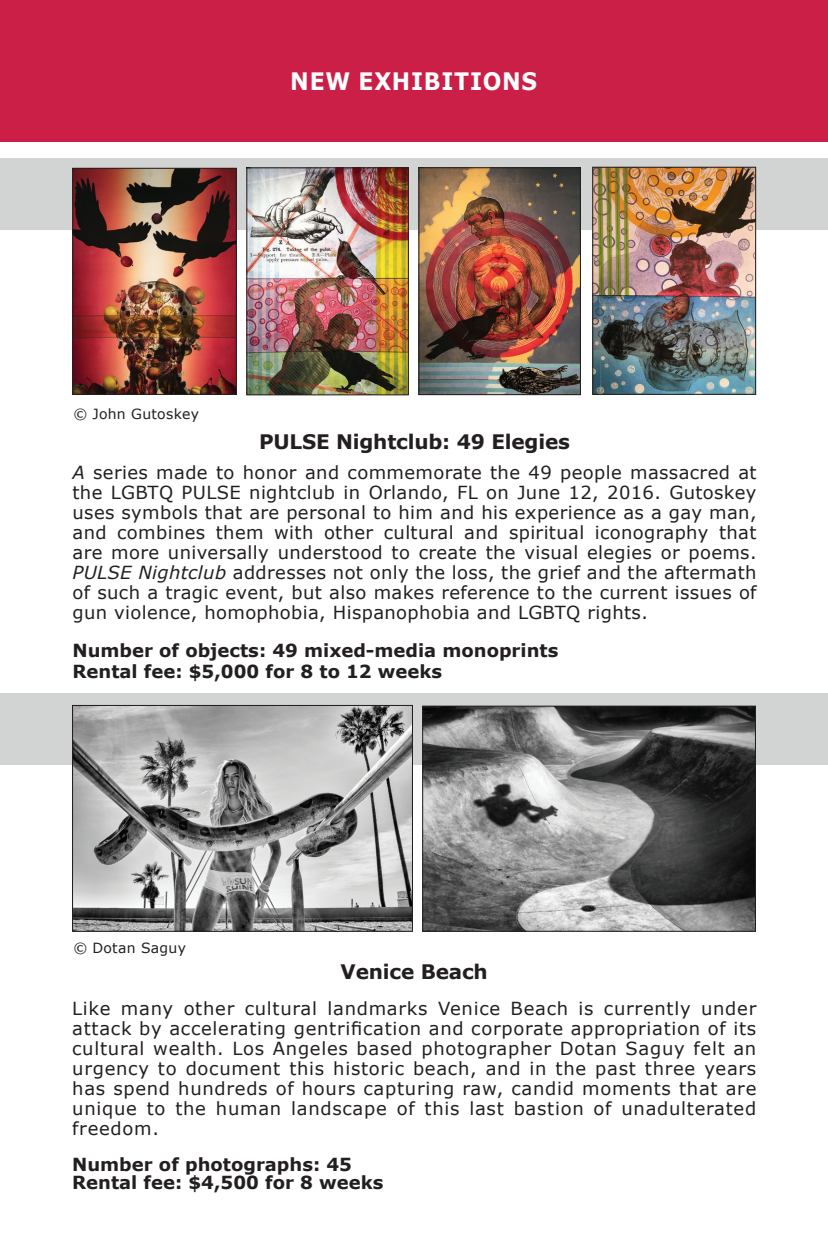
<style>
.page{position:relative;width:828px;height:1260px;background:#fff}
.page>*{position:absolute;margin:0;border:0;box-sizing:border-box;transform-origin:0 0}
.t1{font:700 24px "Verdana";letter-spacing:.035em;color:#fff;scale:.92 1}
.t2{font:700 20px "Verdana";letter-spacing:-.01em;color:#231f20}
.t3{font:18px/20px "Verdana";letter-spacing:.02em;color:#231f20;text-align:justify}
.t4{font:700 18px/18px "Verdana";color:#231f20}
.t5{font:14px "Verdana";letter-spacing:.02em;color:#231f20}
.s1{font-style:italic}
</style>
<div class="page">
<div style="left:0;top:693px;width:828px;height:72px;background:#d2d3d3"></div>
<div style="left:0;top:158px;width:828px;height:72px;background:#d2d3d3"></div>
<div style="left:0;top:0;width:828px;height:142px;background:#cb1f47"></div>
<img style="left:74px;top:707px;width:337px;height:223px">
<div style="left:72px;top:705px;width:341px;height:227px;border:1px solid #231f20"></div>
<img style="left:424px;top:708px;width:330px;height:222px">
<div style="left:422px;top:706px;width:334px;height:226px;border:1px solid #231f20"></div>
<img style="left:74px;top:170px;width:161px;height:223px">
<div style="left:72px;top:168px;width:165px;height:227px;border:1px solid #231f20"></div>
<img style="left:248px;top:169px;width:159px;height:224px">
<div style="left:246px;top:167px;width:163px;height:228px;border:1px solid #231f20"></div>
<img style="left:594px;top:169px;width:160px;height:224px">
<div style="left:592px;top:167px;width:164px;height:228px;border:1px solid #231f20"></div>
<img style="left:420px;top:169px;width:159px;height:224px">
<div style="left:418px;top:167px;width:163px;height:228px;border:1px solid #231f20"></div>
<h1 class="t1" style="left:290px;top:64px;width:270px">NEW EXHIBITIONS</h1>
<p class="t5" style="left:73px;top:404px;width:127px">© John Gutoskey</p>
<p class="t2" style="left:259px;top:428px;width:312px">PULSE Nightclub: 49 Elegies</p>
<p class="t3" style="left:73px;top:462px;width:686px"><span class="s1">A</span> series made to honor and commemorate the 49 people massacred at the LGBTQ PULSE nightclub in Orlando, FL on June 12, 2016. Gutoskey uses symbols that are personal to him and his experience as a gay man, and combines them with other cultural and spiritual iconography that are more universally understood to create the visual elegies or poems.<br><span class="s1">PULSE Nightclub</span> addresses not only the loss, the grief and the aftermath of such a tragic event, but also makes reference to the current issues of gun violence, homophobia, Hispanophobia and LGBTQ rights.</p>
<p class="t4" style="left:73px;top:639px;width:487px;line-height:21.6px">Number of objects: 49 mixed-media monoprints<br>Rental fee: $5,000 for 8 to 12 weeks</p>
<p class="t5" style="left:73px;top:938px;width:114px">© Dotan Saguy</p>
<p class="t2" style="left:341px;top:957px;width:149px">Venice Beach</p>
<p class="t3" style="left:72px;top:998px;width:686px">Like many other cultural landmarks Venice Beach is currently under attack by accelerating gentrification and corporate appropriation of its cultural wealth. Los Angeles based photographer Dotan Saguy felt an urgency to document this historic beach, and in the past three years has spend hundreds of hours capturing raw, candid moments that are unique to the human landscape of this last bastion of unadulterated freedom.</p>
<p class="t4" style="left:72px;top:1155px;width:313px">Number of photographs: 45<br>Rental fee: $4,500 for 8 weeks</p>
</div>
